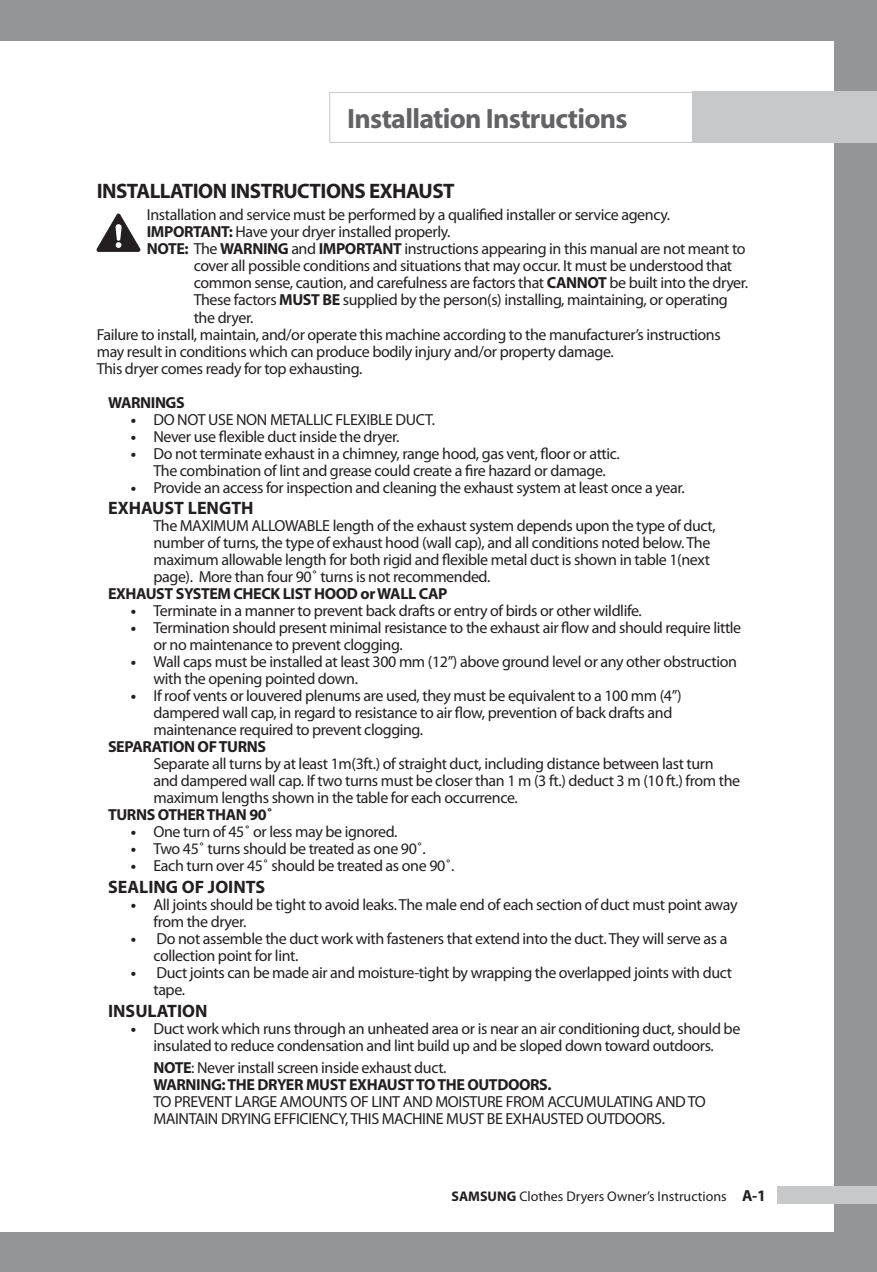
<style>
.page{position:relative;width:877px;height:1272px;background:#fff}
.page>*{position:absolute;margin:0;border:0;box-sizing:border-box;transform-origin:0 0}
.t1{font:700 28px "Myriad";letter-spacing:-.025em;color:#636366}
.t2{font:700 21px "Myriad Pro";letter-spacing:-.025em;color:#231f20}
.t3{font:700 18px "Myriad";color:#231f20}
.t4{font:16px/17px "Myriad Pro";letter-spacing:-.025em;color:#231f20}
.t5{font:700 16px/17px "Myriad Pro";letter-spacing:-.025em;color:#231f20}
.t6{font:14px "Myriad Pro";color:#231f20}
.s1{font-weight:700}
.s2{font-weight:400}
.s3{font-weight:700;font-size:16px}
</style>
<div class="page">
<div style="left:0;top:0;width:12px;height:1272px;background:#939598"></div>
<div style="left:0;top:41px;width:12px;height:1190px;background:#fff"></div>
<div style="left:12px;top:0;width:865px;height:1272px;background:#939598"></div>
<div style="left:12px;top:41px;width:822px;height:1190px;background:#fff"></div>
<div style="left:692px;top:92px;width:185px;height:51px;background:#c7c8ca"></div>
<div style="left:777px;top:1186px;width:100px;height:17px;background:#c7c8ca"></div>
<div style="left:329px;top:92px;width:369px;height:51px;border:1px solid #c7c8ca"></div>
<svg style="left:97px;top:213px;width:44px;height:39px"></svg>
<h1 class="t1" style="left:347px;top:104px;width:282px">Installation Instructions</h1>
<h2 class="t2" style="left:97px;top:180px;width:359px">INSTALLATION INSTRUCTIONS EXHAUST</h2>
<p class="t4" style="left:147px;top:207px;width:525px">Installation and service must be performed by a qualified installer or service agency.</p>
<p class="t4" style="left:147px;top:224px;width:305px"><span class="s1">IMPORTANT:</span> Have your dryer installed properly.</p>
<p class="t4" style="left:147px;top:241px;width:600px"><span class="s1">NOTE:</span> The <span class="s1">WARNING</span> and <span class="s1">IMPORTANT</span> instructions appearing in this manual are not meant to</p>
<p class="t4" style="left:194px;top:258px;width:540px">cover all possible conditions and situations that may occur. It must be understood that</p>
<p class="t4" style="left:194px;top:275px;width:556px">common sense, caution, and carefulness are factors that <span class="s1">CANNOT</span> be built into the dryer.</p>
<p class="t4" style="left:194px;top:292px;width:536px">These factors <span class="s1">MUST BE</span> supplied by the person(s) installing, maintaining, or operating</p>
<p class="t4" style="left:194px;top:309px;width:61px">the dryer.</p>
<p class="t4" style="left:97px;top:326px;width:625px">Failure to install, maintain, and/or operate this machine according to the manufacturer’s instructions</p>
<p class="t4" style="left:97px;top:343px;width:518px">may result in conditions which can produce bodily injury and/or property damage.</p>
<p class="t4" style="left:97px;top:360px;width:267px">This dryer comes ready for top exhausting.</p>
<p class="t5" style="left:108px;top:394px;width:78px">WARNINGS</p>
<p class="t4" style="left:131px;top:411px;width:306px"><span class="s1">•</span> DO NOT USE NON METALLIC FLEXIBLE DUCT.</p>
<p class="t4" style="left:131px;top:428px;width:270px"><span class="s1">•</span> Never use flexible duct inside the dryer.</p>
<p class="t4" style="left:131px;top:445px;width:490px;text-align:center"><span class="s1">•</span> Do not terminate exhaust in a chimney, range hood, gas vent, floor or attic.<br>The combination of lint and grease could create a fire hazard or damage.</p>
<p class="t4" style="left:131px;top:479px;width:555px"><span class="s1">•</span> Provide an access for inspection and cleaning the exhaust system at least once a year.</p>
<p class="t3" style="left:108px;top:499px;width:147px">EXHAUST LENGTH</p>
<p class="t4" style="left:153px;top:517px;width:564px">The MAXIMUM ALLOWABLE length of the exhaust system depends upon the type of duct, number of turns, the type of exhaust hood (wall cap), and all conditions noted below. The maximum allowable length for both rigid and flexible metal duct is shown in table 1(next page). More than four 90˚ turns is not recommended.</p>
<p class="t5" style="left:108px;top:585px;width:341px">EXHAUST SYSTEM CHECK LIST HOOD or WALL CAP</p>
<p class="t4" style="left:131px;top:602px;width:512px"><span class="s1">•</span> Terminate in a manner to prevent back drafts or entry of birds or other wildlife.</p>
<p class="t4" style="left:153px;top:619px;width:589px;text-indent:-23px"><span class="s1">•</span> Termination should present minimal resistance to the exhaust air flow and should require little or no maintenance to prevent clogging.</p>
<p class="t4" style="left:153px;top:653px;width:585px;text-indent:-23px"><span class="s1">•</span> Wall caps must be installed at least 300 mm (12”) above ground level or any other obstruction with the opening pointed down.</p>
<p class="t4" style="left:153px;top:687px;width:529px;text-indent:-23px"><span class="s1">•</span> If roof vents or louvered plenums are used, they must be equivalent to a 100 mm (4”) dampered wall cap, in regard to resistance to air flow, prevention of back drafts and maintenance required to prevent clogging.</p>
<p class="t5" style="left:108px;top:738px;width:160px">SEPARATION OF TURNS</p>
<p class="t4" style="left:153px;top:755px;width:588px">Separate all turns by at least 1m(3ft.) of straight duct, including distance between last turn and dampered wall cap. If two turns must be closer than 1 m (3 ft.) deduct 3 m (10 ft.) from the maximum lengths shown in the table for each occurrence.</p>
<p class="t5" style="left:108px;top:806px;width:166px">TURNS OTHER THAN 90˚</p>
<p class="t4" style="left:131px;top:823px;width:268px"><span class="s1">•</span> One turn of 45˚ or less may be ignored.</p>
<p class="t4" style="left:131px;top:840px;width:297px"><span class="s1">•</span> Two 45˚ turns should be treated as one 90˚.</p>
<p class="t4" style="left:131px;top:857px;width:325px"><span class="s1">•</span> Each turn over 45˚ should be treated as one 90˚.</p>
<p class="t3" style="left:108px;top:877px;width:159px">SEALING OF JOINTS</p>
<p class="t4" style="left:153px;top:896px;width:586px;text-indent:-23px"><span class="s1">•</span> All joints should be tight to avoid leaks. The male end of each section of duct must point away from the dryer.</p>
<p class="t4" style="left:153px;top:930px;width:575px;text-indent:-23px"><span class="s1">•</span> Do not assemble the duct work with fasteners that extend into the duct. They will serve as a collection point for lint.</p>
<p class="t4" style="left:153px;top:964px;width:580px;text-indent:-23px"><span class="s1">•</span> Duct joints can be made air and moisture-tight by wrapping the overlapped joints with duct tape.</p>
<p class="t3" style="left:108px;top:1001px;width:101px">INSULATION</p>
<p class="t4" style="left:131px;top:1020px;width:611px;text-align:center"><span class="s1">•</span> Duct work which runs through an unheated area or is near an air conditioning duct, should be insulated to reduce condensation and lint build up and be sloped down toward outdoors.</p>
<p class="t5" style="left:153px;top:1059px;width:400px">NOTE<span class="s2">: Never install screen inside exhaust duct.<br></span>WARNING: THE DRYER MUST EXHAUST TO THE OUTDOORS.</p>
<p class="t4" style="left:153px;top:1093px;width:554px">TO PREVENT LARGE AMOUNTS OF LINT AND MOISTURE FROM ACCUMULATING AND TO<br>MAINTAIN DRYING EFFICIENCY, THIS MACHINE MUST BE EXHAUSTED OUTDOORS.</p>
<p class="t6" style="left:451px;top:1188px;width:316px"><span class="s1">SAMSUNG</span> Clothes Dryers Owner’s Instructions <span class="s3">A-1</span></p>
</div>
